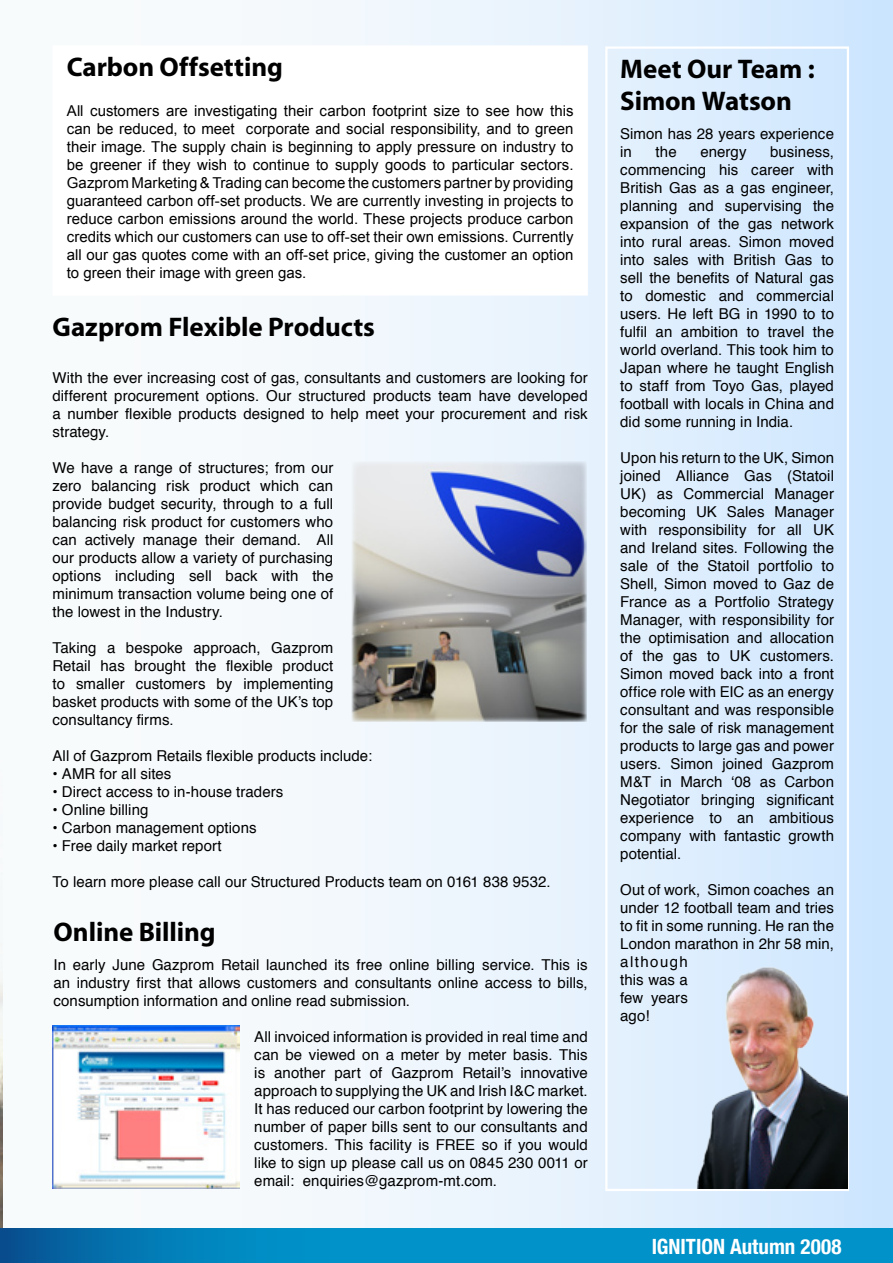
<style>
.page{position:relative;width:893px;height:1263px;background:#fff}
.page>*{position:absolute;margin:0;border:0;box-sizing:border-box;transform-origin:0 0}
.t1{font:700 27px/32.4px "Myriad";letter-spacing:-.005em;color:#000}
.t2{font:700 condensed 21px "Helvetica Neue";color:#fff}
.t3{font:15px/18px "Helvetica";letter-spacing:.005em;color:#000;text-align:justify}
.t4{font:15px/18px "Arial";color:#000;text-align:justify}
</style>
<div class="page">
<div style="left:0;top:0;width:893px;height:1263px;background:linear-gradient(to right,#fffefb,#d3e9fe)"></div>
<svg style="left:0;top:1229px;width:893px;height:34px;background:#0188c0"></svg>
<div style="left:605px;top:46px;width:244px;height:1145px;border:2px solid #fff"></div>
<div style="left:53px;top:46px;width:534px;height:249px;background:#fff"></div>
<img style="left:351px;top:461px;width:236px;height:260px">
<img style="left:53px;top:1026px;width:186px;height:162px">
<img style="left:688px;top:950px;width:159px;height:238px">
<h1 class="t1" style="left:67px;top:52px;width:218px">Carbon Offsetting</h1>
<p class="t4" style="left:67px;top:101px;width:508px">All customers are investigating their carbon footprint size to see how this can be reduced, to meet corporate and social responsibility, and to green their image. The supply chain is beginning to apply pressure on industry to be greener if they wish to continue to supply goods to particular sectors.<br>Gazprom Marketing &amp; Trading can become the customers partner by providing guaranteed carbon off-set products. We are currently investing in projects to reduce carbon emissions around the world. These projects produce carbon credits which our customers can use to off-set their own emissions. Currently all our gas quotes come with an off-set price, giving the customer an option to green their image with green gas.</p>
<h1 class="t1" style="left:52px;top:312px;width:324px">Gazprom Flexible Products</h1>
<p class="t3" style="left:52px;top:369px;width:537px">With the ever increasing cost of gas, consultants and customers are looking for different procurement options. Our structured products team have developed a number flexible products designed to help meet your procurement and risk strategy.</p>
<p class="t3" style="left:52px;top:459px;width:282px">We have a range of structures; from our zero balancing risk product which can provide budget security, through to a full balancing risk product for customers who can actively manage their demand. All our products allow a variety of purchasing options including sell back with the minimum transaction volume being one of the lowest in the Industry.</p>
<p class="t3" style="left:52px;top:639px;width:282px">Taking a bespoke approach, Gazprom Retail has brought the flexible product to smaller customers by implementing basket products with some of the UK’s top consultancy firms.</p>
<p class="t3" style="left:52px;top:747px;width:321px">All of Gazprom Retails flexible products include:</p>
<p class="t3" style="left:52px;top:765px;width:120px">• AMR for all sites</p>
<p class="t3" style="left:52px;top:783px;width:232px">• Direct access to in-house traders</p>
<p class="t3" style="left:52px;top:801px;width:97px">• Online billing</p>
<p class="t3" style="left:52px;top:819px;width:206px">• Carbon management options</p>
<p class="t3" style="left:52px;top:837px;width:171px">• Free daily market report</p>
<p class="t3" style="left:52px;top:873px;width:500px">To learn more please call our Structured Products team on 0161 838 9532.</p>
<h1 class="t1" style="left:54px;top:916px;width:164px">Online Billing</h1>
<p class="t3" style="left:54px;top:956px;width:536px">In early June Gazprom Retail launched its free online billing service. This is an industry first that allows customers and consultants online access to bills, consumption information and online read submission.</p>
<p class="t3" style="left:254px;top:1028px;width:335px">All invoiced information is provided in real time and can be viewed on a meter by meter basis. This is another part of Gazprom Retail’s innovative approach to supplying the UK and Irish I&amp;C market.<br>It has reduced our carbon footprint by lowering the number of paper bills sent to our consultants and customers. This facility is FREE so if you would like to sign up please call us on 0845 230 0011 or email: enquiries@gazprom-mt.com.</p>
<h1 class="t1" style="left:620px;top:54px;width:196px">Meet Our Team :<br>Simon Watson</h1>
<p class="t3" style="left:620px;top:125px;width:215px">Simon has 28 years experience in</p>
<p class="t3" style="left:620px;top:143px;width:215px;text-indent:150px">business, commencing his career with British Gas as a gas engineer, planning and supervising the expansion of the gas network into rural areas. Simon moved into sales with British Gas to sell the benefits of Natural gas to domestic and commercial users. He left BG in 1990 to to fulfil an ambition to travel the world overland. This took him to Japan where he taught English to staff from Toyo Gas, played football with locals in China and did some running in India.</p>
<p class="t3" style="left:620px;top:449px;width:215px">Upon his return to the UK, Simon joined Alliance Gas (Statoil UK) as Commercial Manager becoming UK Sales Manager with responsibility for all UK and Ireland sites. Following the sale of the Statoil portfolio to Shell, Simon moved to Gaz de France as a Portfolio Strategy Manager, with responsibility for the optimisation and allocation of the gas to UK customers.<br>Simon moved back into a front office role with EIC as an energy consultant and was responsible for the sale of risk management products to large gas and power users. Simon joined Gazprom M&amp;T in March ‘08 as Carbon Negotiator bringing significant experience to an ambitious company with fantastic growth potential.</p>
<p class="t3" style="left:620px;top:881px;width:215px;text-align:left">Out of work, Simon coaches an under 12 football team and tries to fit in some running. He ran the<br>London marathon in 2hr 58 min, although<br>this was a<br>few years<br>ago!</p>
<p class="t3" style="left:656px;top:143px;width:23px">the</p>
<p class="t3" style="left:700px;top:143px;width:48px">energy</p>
<h2 class="t2" style="left:652px;top:1234px;width:191px">IGNITION Autumn 2008</h2>
</div>
